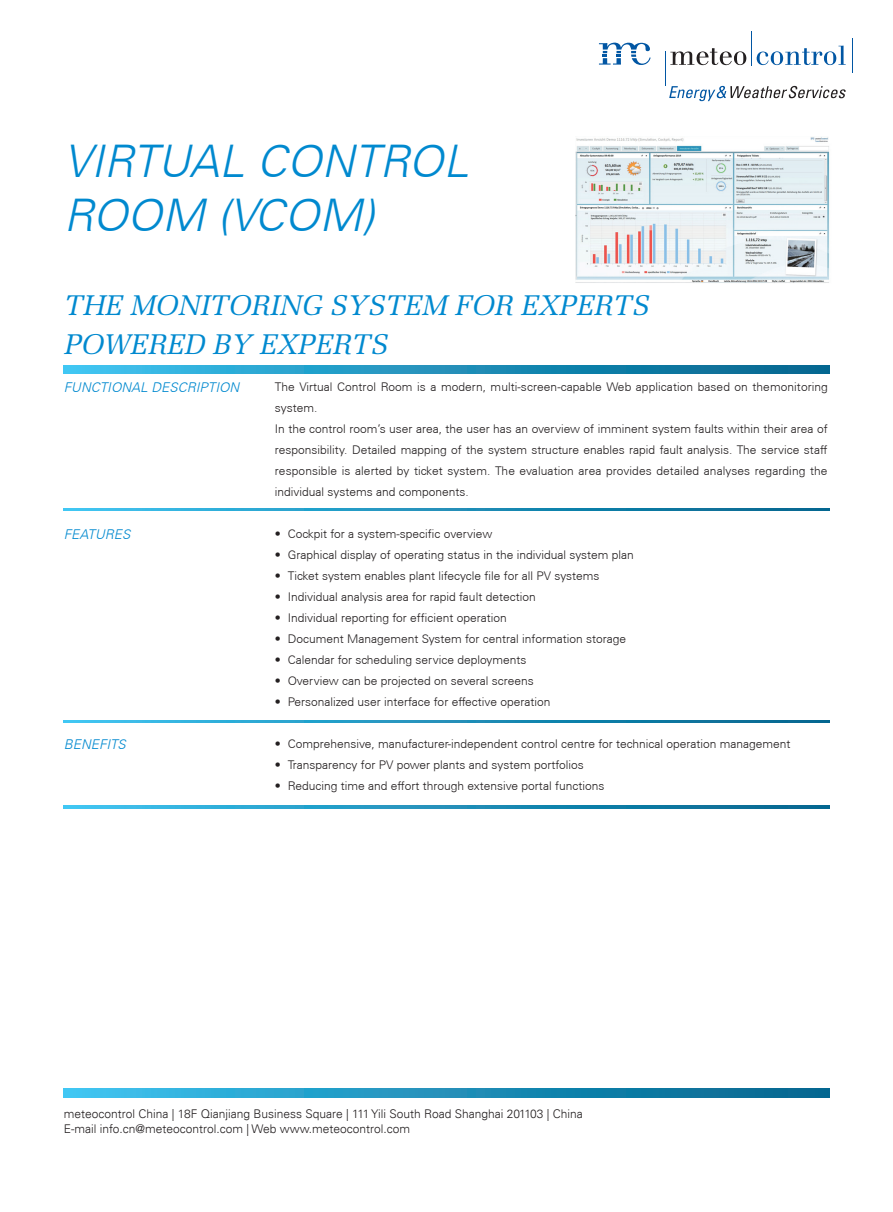
<style>
.page{position:relative;width:893px;height:1212px;background:#fff}
.page>*{position:absolute;margin:0;border:0;box-sizing:border-box;transform-origin:0 0}
.t1{font:italic 300 45px/54px "Univers CE";color:#0089cf}
.t2{font:italic 28.5px/39px "Melior";color:#0089cf}
.t3{font:italic 300 13.5px "Univers CE";color:#0089cf}
.t4{font:300 12px/21px "Univers CE";color:#231f20}
.t5{font:300 12px/14.4px "Univers LT";color:#231f20}
</style>
<div class="page">
<svg style="left:670px;top:48px;width:76px;height:17px"></svg>
<svg style="left:757px;top:46px;width:89px;height:19px"></svg>
<hr style="left:665px;top:51px;width:1px;height:35px;background:#0156a3">
<hr style="left:751px;top:31px;width:1px;height:35px;background:#0156a3">
<svg style="left:599px;top:43px;width:52px;height:22px"></svg>
<svg style="left:669px;top:86px;width:177px;height:15px"></svg>
<hr style="left:852px;top:38px;width:1px;height:35px;background:#0156a3">
<svg style="left:64px;top:1089px;width:765px;height:8px;background:#1f92bc"></svg>
<img style="left:575px;top:137px;width:255px;height:146px">
<svg style="left:64px;top:365px;width:765px;height:9px;background:#1f92bc"></svg>
<svg style="left:64px;top:509px;width:765px;height:2px;background:#1f92bc"></svg>
<svg style="left:64px;top:720px;width:765px;height:2px;background:#1f92bc"></svg>
<svg style="left:64px;top:806px;width:765px;height:2px;background:#1f92bc"></svg>
<h1 class="t1" style="left:64px;top:135px;width:406px">VIRTUAL CONTROL<br>ROOM (VCOM)</h1>
<h2 class="t2" style="left:64px;top:286px;width:587px">THE MONITORING SYSTEM FOR EXPERTS<br>POWERED BY EXPERTS</h2>
<p class="t3" style="left:64px;top:379px;width:177px">FUNCTIONAL DESCRIPTION</p>
<p class="t4" style="left:275px;top:376px;width:554px">The Virtual Control Room is a modern, multi-screen-capable Web application based on themonitoring system.<br>In the control room’s user area, the user has an overview of imminent system faults within their area of responsibility. Detailed mapping of the system structure enables rapid fault analysis. The service staff responsible is alerted by ticket system. The evaluation area provides detailed analyses regarding the individual systems and components.</p>
<p class="t4" style="left:275px;top:523px;width:219px">• Cockpit for a system-specific overview</p>
<p class="t4" style="left:275px;top:544px;width:360px">• Graphical display of operating status in the individual system plan</p>
<p class="t4" style="left:275px;top:565px;width:326px">• Ticket system enables plant lifecycle file for all PV systems</p>
<p class="t4" style="left:275px;top:586px;width:262px">• Individual analysis area for rapid fault detection</p>
<p class="t4" style="left:275px;top:607px;width:233px">• Individual reporting for efficient operation</p>
<p class="t4" style="left:275px;top:628px;width:353px">• Document Management System for central information storage</p>
<p class="t4" style="left:275px;top:649px;width:253px">• Calendar for scheduling service deployments</p>
<p class="t4" style="left:275px;top:670px;width:260px">• Overview can be projected on several screens</p>
<p class="t4" style="left:275px;top:691px;width:277px">• Personalized user interface for effective operation</p>
<p class="t4" style="left:275px;top:733px;width:517px">• Comprehensive, manufacturer-independent control centre for technical operation management</p>
<p class="t4" style="left:275px;top:754px;width:310px">• Transparency for PV power plants and system portfolios</p>
<p class="t4" style="left:275px;top:775px;width:331px">• Reducing time and effort through extensive portal functions</p>
<p class="t3" style="left:64px;top:526px;width:68px">FEATURES</p>
<p class="t3" style="left:64px;top:736px;width:63px">BENEFITS</p>
<p class="t5" style="left:64px;top:1107px;width:521px">meteocontrol China | 18F Qianjiang Business Square | 111 Yili South Road Shanghai 201103 | China<br>E-mail info.cn@meteocontrol.com | Web www.meteocontrol.com</p>
</div>
